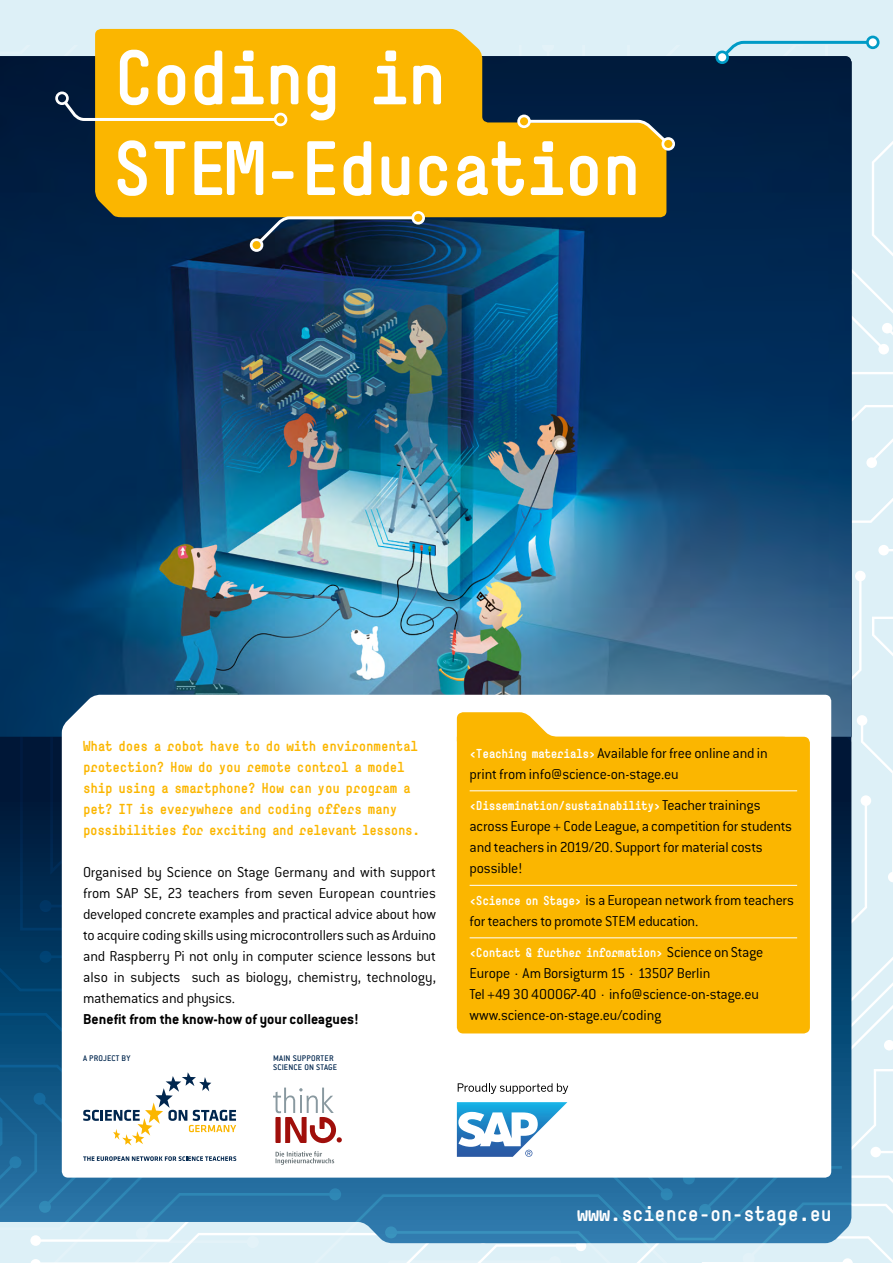
<style>
.page{position:relative;width:893px;height:1263px;background:#fff}
.page>*{position:absolute;margin:0;border:0;box-sizing:border-box;transform-origin:0 0}
.t1{font:700 75.6px "Simple Pro";letter-spacing:-.03em;color:#fff}
.t2{font:700 21px "Simple Pro";color:#fff}
.Summary{font:300 15.75px/21px "Conduit ITC Pro";letter-spacing:-.015em;color:#000}
._01_Copy{font:300 15.75px/21px "Conduit ITC Pro";letter-spacing:-.01em;color:#000;text-align:justify}
._01_Copy-2{font:700 15.75px "Conduit ITC Pro";color:#000}
.t3{font:700 14.25px/21px "Simple Pro";letter-spacing:-.01em;color:#fbb600}
.Summary-2{font:700 12.75px "Simple Pro";letter-spacing:-.03em;color:#fff}
.t4{font:500 9px "Conduit ITC Pro";letter-spacing:.02em;color:#00264e}
.s1{font-family:"Simple Pro";font-weight:700;font-size:12.75px;color:#fff}
.s2{font-family:"Conduit ITC Pro";font-weight:300;font-size:15.75px;color:#000}
</style>
<div class="page">
<div style="left:0;top:0;width:893px;height:39px;background:#ddf0f7"></div>
<svg style="left:95px;top:29px;width:571px;height:10px;background:#f0ca58"></svg>
<img style="left:0;top:39px;width:893px;height:1224px">
<div style="left:715px;top:51px;width:14px;height:13px;border:3px solid #009bc6;border-radius:50%"></div>
<div style="left:866px;top:36px;width:13px;height:13px;border:3px solid #009bc6;border-radius:50%"></div>
<p class="t1" style="left:114px;top:35px;width:335px">Coding in</p>
<p class="t1" style="left:112px;top:126px;width:531px">STEM-Education</p>
<h3 class="t3" style="left:83px;top:735px;width:338px">What does a robot have to do with environmental protection? How do you remote control a model ship using a smartphone? How can you program a pet? IT is everywhere and coding offers many possibilities for exciting and relevant lessons.</h3>
<p class="_01_Copy" style="left:83px;top:861px;width:355px">Organised by Science on Stage Germany and with support from SAP SE, 23 teachers from seven European countries developed concrete examples and practical advice about how to acquire coding skills using microcontrollers such as Arduino and Raspberry Pi not only in computer science lessons but also in subjects such as biology, chemistry, technology, mathematics and physics.</p>
<p class="_01_Copy-2" style="left:83px;top:1010px;width:277px">Benefit from the know-how of your colleagues!</p>
<p class="t4" style="left:273px;top:1053px;width:62px">MAIN SUPPORTER</p>
<p class="t4" style="left:273px;top:1062px;width:66px">SCIENCE ON STAGE</p>
<p class="t4" style="left:83px;top:1053px;width:49px">A PROJECT BY</p>
<p class="Summary" style="left:470px;top:742px;width:300px"><span class="s1">&lt;Teaching materials&gt;</span> Available for free online and in print from info@science-on-stage.eu</p>
<p class="Summary-2" style="left:470px;top:798px;width:292px">&lt;Dissemination/sustainability&gt; <span class="s2">Teacher trainings</span></p>
<p class="Summary" style="left:470px;top:816px;width:324px">across Europe + Code League, a competition for students and teachers in 2019/20. Support for material costs possible!</p>
<p class="Summary" style="left:470px;top:889px;width:326px"><span class="s1">&lt;Science on Stage&gt;</span> is a European network from teachers for teachers to promote STEM education.</p>
<p class="Summary-2" style="left:470px;top:945px;width:295px">&lt;Contact &amp; further information&gt; <span class="s2">Science on Stage</span></p>
<p class="Summary" style="left:470px;top:963px;width:291px">Europe · Am Borsigturm 15 · 13507 Berlin<br>Tel +49 30 400067-40 · info@science-on-stage.eu www.science-on-stage.eu/coding</p>
<p class="t2" style="left:577px;top:1202px;width:257px">www.science-on-stage.eu</p>
</div>
